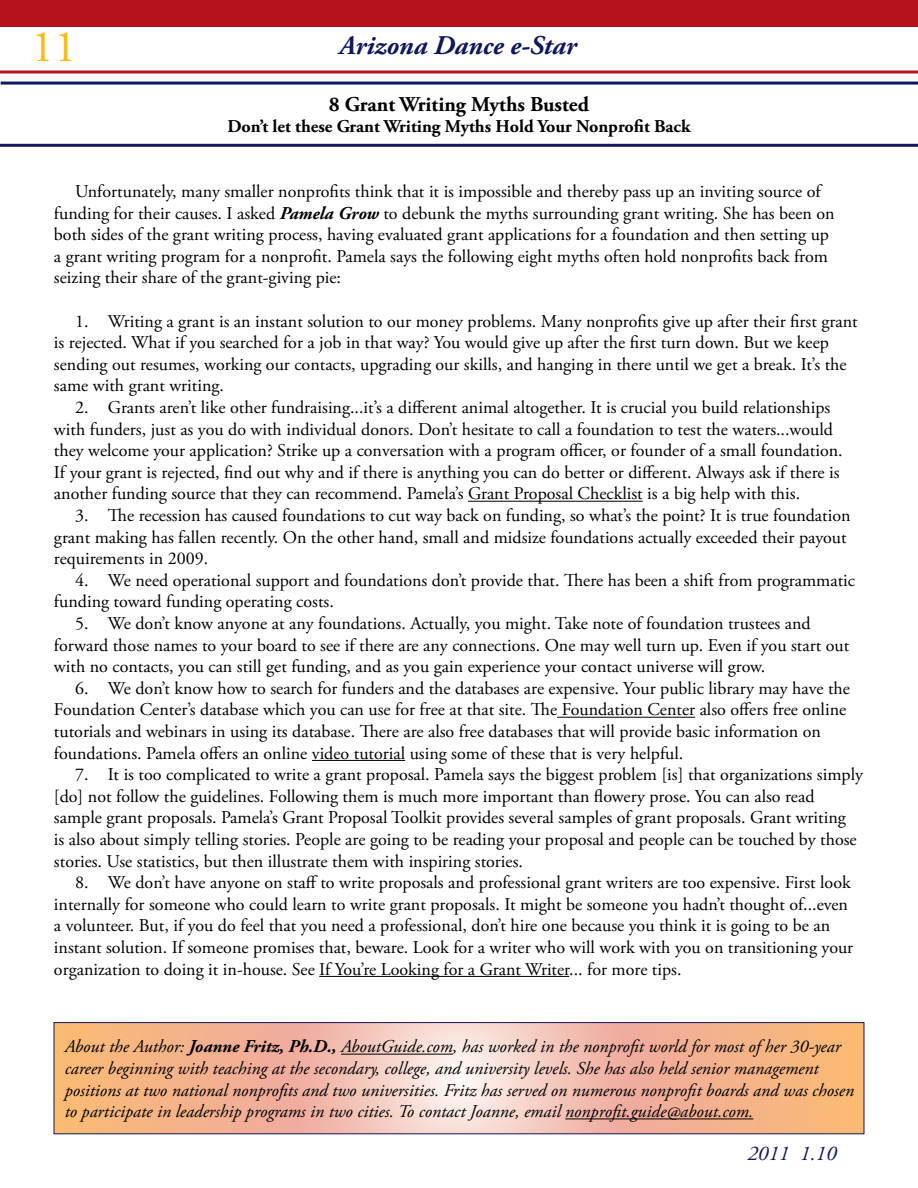
<style>
.page{position:relative;width:918px;height:1188px;background:#fff}
.page>*{position:absolute;margin:0;border:0;box-sizing:border-box;transform-origin:0 0}
.t1{font:45px "Adobe Garamond Pro";color:#fdb913}
.t2{font:italic 700 27px "Adobe Garamond Pro";color:#11175e}
.t3{font:700 21px "Adobe Garamond Pro";color:#000}
.t4{font:italic 21px "Adobe Garamond Pro";color:#11175e}
.t5{font:18px/21.6px "Adobe Garamond Pro";color:#000}
.t6{font:italic 18px/21.6px "Adobe Garamond Pro";color:#000}
.t7{font:700 18px "Adobe Garamond Pro";color:#000}
.s1{font-weight:700;font-style:italic}
.s2{font-weight:700}
</style>
<div class="page">
<svg style="left:0;top:70px;width:918px;height:4px;background:#c74d53"></svg>
<div style="left:0;top:0;width:917px;height:26px;background:#b5121b"></div>
<hr style="left:468px;top:501px;width:175px;height:1px;background:#000">
<hr style="left:557px;top:717px;width:138px;height:1px;background:#000">
<hr style="left:312px;top:760px;width:93px;height:1px;background:#000">
<hr style="left:319px;top:976px;width:250px;height:1px;background:#000">
<hr style="left:0;top:144px;width:918px;height:3px;background:#11175e">
<hr style="left:1px;top:82px;width:917px;height:3px;background:#11175e">
<svg style="left:56px;top:1024px;width:806px;height:108px;background:#f5bda0"></svg>
<hr style="left:341px;top:1054px;width:112px;height:1px;background:#000">
<hr style="left:565px;top:1118px;width:188px;height:1px;background:#000">
<div style="left:54px;top:1022px;width:810px;height:112px;border:1px solid #11175e"></div>
<h1 class="t1" style="left:32px;top:20px;width:46px">11</h1>
<h2 class="t2" style="left:340px;top:30px;width:238px">Arizona Dance e-Star</h2>
<p class="t3" style="left:329px;top:92px;width:262px">8 Grant Writing Myths Busted</p>
<p class="t7" style="left:227px;top:116px;width:465px">Don’t let these Grant Writing Myths Hold Your Nonprofit Back</p>
<p class="t5" style="left:54px;top:181px;width:782px;text-indent:21px">Unfortunately, many smaller nonprofits think that it is impossible and thereby pass up an inviting source of funding for their causes. I asked <span class="s1">Pamela Grow</span> to debunk the myths surrounding grant writing. She has been on both sides of the grant writing process, having evaluated grant applications for a foundation and then setting up a grant writing program for a nonprofit. Pamela says the following eight myths often hold nonprofits back from seizing their share of the grant-giving pie:</p>
<p class="t5" style="left:54px;top:311px;width:805px;text-indent:21px">1. Writing a grant is an instant solution to our money problems. Many nonprofits give up after their first grant is rejected. What if you searched for a job in that way? You would give up after the first turn down. But we keep sending out resumes, working our contacts, upgrading our skills, and hanging in there until we get a break. It’s the same with grant writing.</p>
<p class="t5" style="left:54px;top:397px;width:790px;text-indent:21px">2. Grants aren’t like other fundraising...it’s a different animal altogether. It is crucial you build relationships with funders, just as you do with individual donors. Don’t hesitate to call a foundation to test the waters...would they welcome your application? Strike up a conversation with a program officer, or founder of a small foundation.<br>If your grant is rejected, find out why and if there is anything you can do better or different. Always ask if there is another funding source that they can recommend. Pamela’s Grant Proposal Checklist is a big help with this.</p>
<p class="t5" style="left:54px;top:505px;width:798px;text-indent:21px">3. The recession has caused foundations to cut way back on funding, so what’s the point? It is true foundation grant making has fallen recently. On the other hand, small and midsize foundations actually exceeded their payout requirements in 2009.</p>
<p class="t5" style="left:54px;top:570px;width:803px;text-indent:21px">4. We need operational support and foundations don’t provide that. There has been a shift from programmatic funding toward funding operating costs.</p>
<p class="t5" style="left:54px;top:613px;width:797px;text-indent:21px">5. We don’t know anyone at any foundations. Actually, you might. Take note of foundation trustees and forward those names to your board to see if there are any connections. One may well turn up. Even if you start out with no contacts, you can still get funding, and as you gain experience your contact universe will grow.</p>
<p class="t5" style="left:54px;top:678px;width:797px;text-indent:21px">6. We don’t know how to search for funders and the databases are expensive. Your public library may have the Foundation Center’s database which you can use for free at that site. The Foundation Center also offers free online tutorials and webinars in using its database. There are also free databases that will provide basic information on foundations. Pamela offers an online video tutorial using some of these that is very helpful.</p>
<p class="t5" style="left:54px;top:764px;width:811px;text-indent:21px">7. It is too complicated to write a grant proposal. Pamela says the biggest problem [is] that organizations simply [do] not follow the guidelines. Following them is much more important than flowery prose. You can also read sample grant proposals. Pamela’s Grant Proposal Toolkit provides several samples of grant proposals. Grant writing<br>is also about simply telling stories. People are going to be reading your proposal and people can be touched by those stories. Use statistics, but then illustrate them with inspiring stories.</p>
<p class="t5" style="left:54px;top:872px;width:801px;text-indent:21px">8. We don’t have anyone on staff to write proposals and professional grant writers are too expensive. First look internally for someone who could learn to write grant proposals. It might be someone you hadn’t thought of...even a volunteer. But, if you do feel that you need a professional, don’t hire one because you think it is going to be an instant solution. If someone promises that, beware. Look for a writer who will work with you on transitioning your organization to doing it in-house. See If You’re Looking for a Grant Writer... for more tips.</p>
<p class="t6" style="left:65px;top:1036px;width:791px">About the Author: <span class="s2">Joanne Fritz, Ph.D.,</span> AboutGuide.com, has worked in the nonprofit world for most of her 30-year career beginning with teaching at the secondary, college, and university levels. She has also held senior management positions at two national nonprofits and two universities. Fritz has served on numerous nonprofit boards and was chosen to participate in leadership programs in two cities. To contact Joanne, email nonprofit.guide@about.com.</p>
<p class="t4" style="left:747px;top:1140px;width:91px">2011 1.10</p>
</div>
